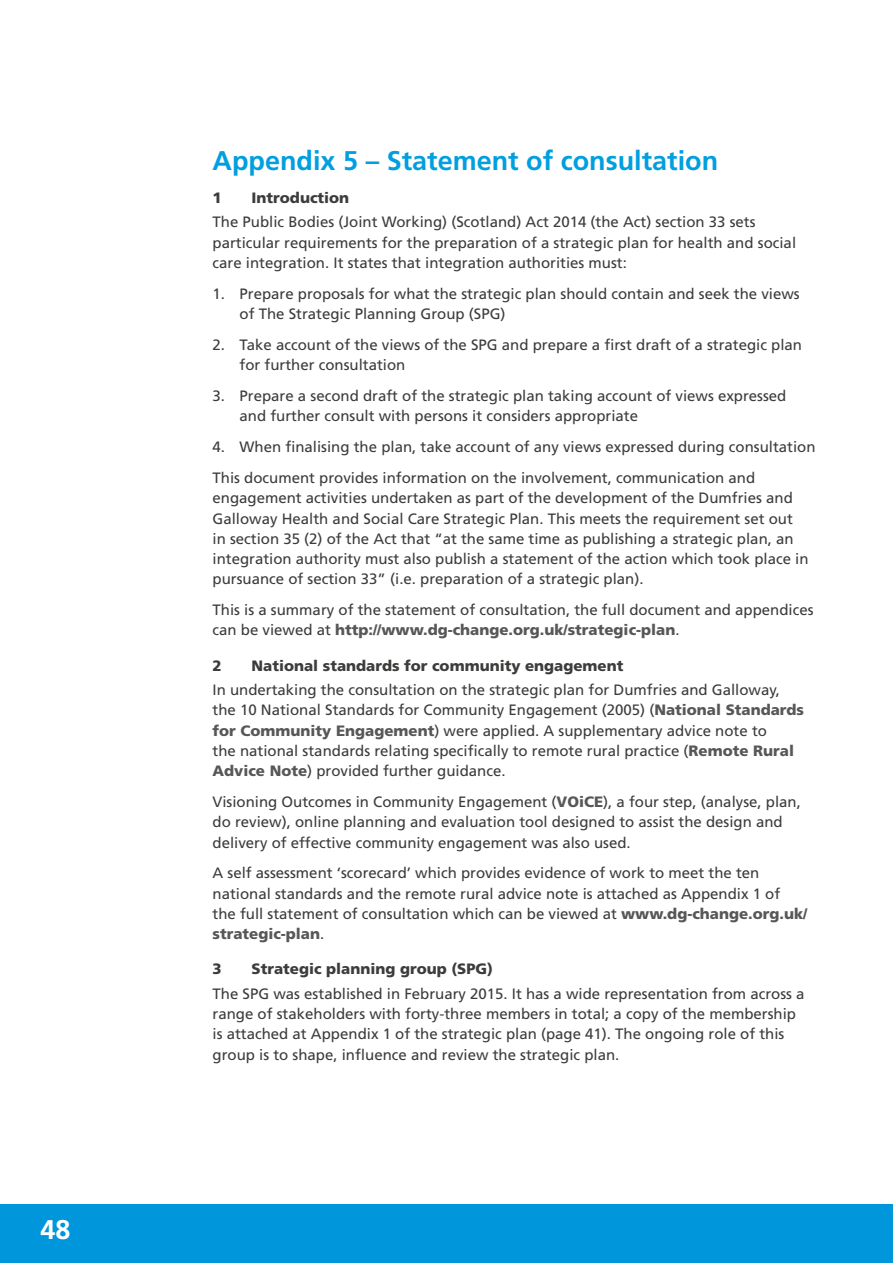
<style>
.page{position:relative;width:893px;height:1263px;background:#fff}
.page>*{position:absolute;margin:0;border:0;box-sizing:border-box;transform-origin:0 0}
.t1{font:700 27px "Frutiger";color:#009fe0}
.t2{font:700 27px "Frutiger";color:#fff}
.t3{font:15px/20.2px "Frutiger";color:#3c3c3b}
.t4{font:900 15px "Frutiger";color:#3c3c3b}
.s1{font-weight:900;color:#575756}
</style>
<div class="page">
<div style="left:0;top:1204px;width:893px;height:59px;background:#0096dc"></div>
<h1 class="t2" style="left:40px;top:1214px;width:32px">48</h1>
<h1 class="t1" style="left:213px;top:145px;width:507px">Appendix 5 – Statement of consultation</h1>
<p class="t4" style="left:213px;top:189px;width:11px">1</p>
<p class="t4" style="left:252px;top:189px;width:99px">Introduction</p>
<p class="t3" style="left:213px;top:212px;width:585px">The Public Bodies (Joint Working) (Scotland) Act 2014 (the Act) section 33 sets particular requirements for the preparation of a strategic plan for health and social care integration. It states that integration authorities must:</p>
<p class="t3" style="left:240px;top:283px;width:562px;text-indent:-27px">1. Prepare proposals for what the strategic plan should contain and seek the views of The Strategic Planning Group (SPG)</p>
<p class="t3" style="left:240px;top:334px;width:564px;text-indent:-27px">2. Take account of the views of the SPG and prepare a first draft of a strategic plan for further consultation</p>
<p class="t3" style="left:240px;top:386px;width:548px;text-indent:-27px">3. Prepare a second draft of the strategic plan taking account of views expressed and further consult with persons it considers appropriate</p>
<p class="t3" style="left:213px;top:431px;width:604px;line-height:30.9px">4. When finalising the plan, take account of any views expressed during consultation<br>This document provides information on the involvement, communication and</p>
<p class="t3" style="left:213px;top:488px;width:597px">engagement activities undertaken as part of the development of the Dumfries and Galloway Health and Social Care Strategic Plan. This meets the requirement set out in section 35 (2) of the Act that “at the same time as publishing a strategic plan, an integration authority must also publish a statement of the action which took place in pursuance of section 33” (i.e. preparation of a strategic plan).</p>
<p class="t3" style="left:213px;top:600px;width:602px">This is a summary of the statement of consultation, the full document and appendices can be viewed at <span class="s1">http://www.dg-change.org.uk/strategic-plan</span>.</p>
<p class="t4" style="left:213px;top:656px;width:11px">2</p>
<p class="t4" style="left:252px;top:656px;width:373px">National standards for community engagement</p>
<p class="t3" style="left:213px;top:680px;width:593px">In undertaking the consultation on the strategic plan for Dumfries and Galloway, the 10 National Standards for Community Engagement (2005) (<span class="s1">National Standards for Community Engagement</span>) were applied. A supplementary advice note to<br>the national standards relating specifically to remote rural practice (<span class="s1">Remote Rural Advice Note</span>) provided further guidance.</p>
<p class="t3" style="left:213px;top:791px;width:590px">Visioning Outcomes in Community Engagement (<span class="s1">VOiCE</span>), a four step, (analyse, plan, do review), online planning and evaluation tool designed to assist the design and delivery of effective community engagement was also used.</p>
<p class="t3" style="left:213px;top:863px;width:596px">A self assessment ‘scorecard’ which provides evidence of work to meet the ten national standards and the remote rural advice note is attached as Appendix 1 of<br>the full statement of consultation which can be viewed at <span class="s1">www.dg-change.org.uk/ strategic-plan</span>.</p>
<p class="t4" style="left:213px;top:960px;width:11px">3</p>
<p class="t4" style="left:252px;top:960px;width:243px">Strategic planning group (SPG)</p>
<p class="t3" style="left:213px;top:983px;width:593px">The SPG was established in February 2015. It has a wide representation from across a range of stakeholders with forty-three members in total; a copy of the membership is attached at Appendix 1 of the strategic plan (page 41). The ongoing role of this group is to shape, influence and review the strategic plan.</p>
</div>
